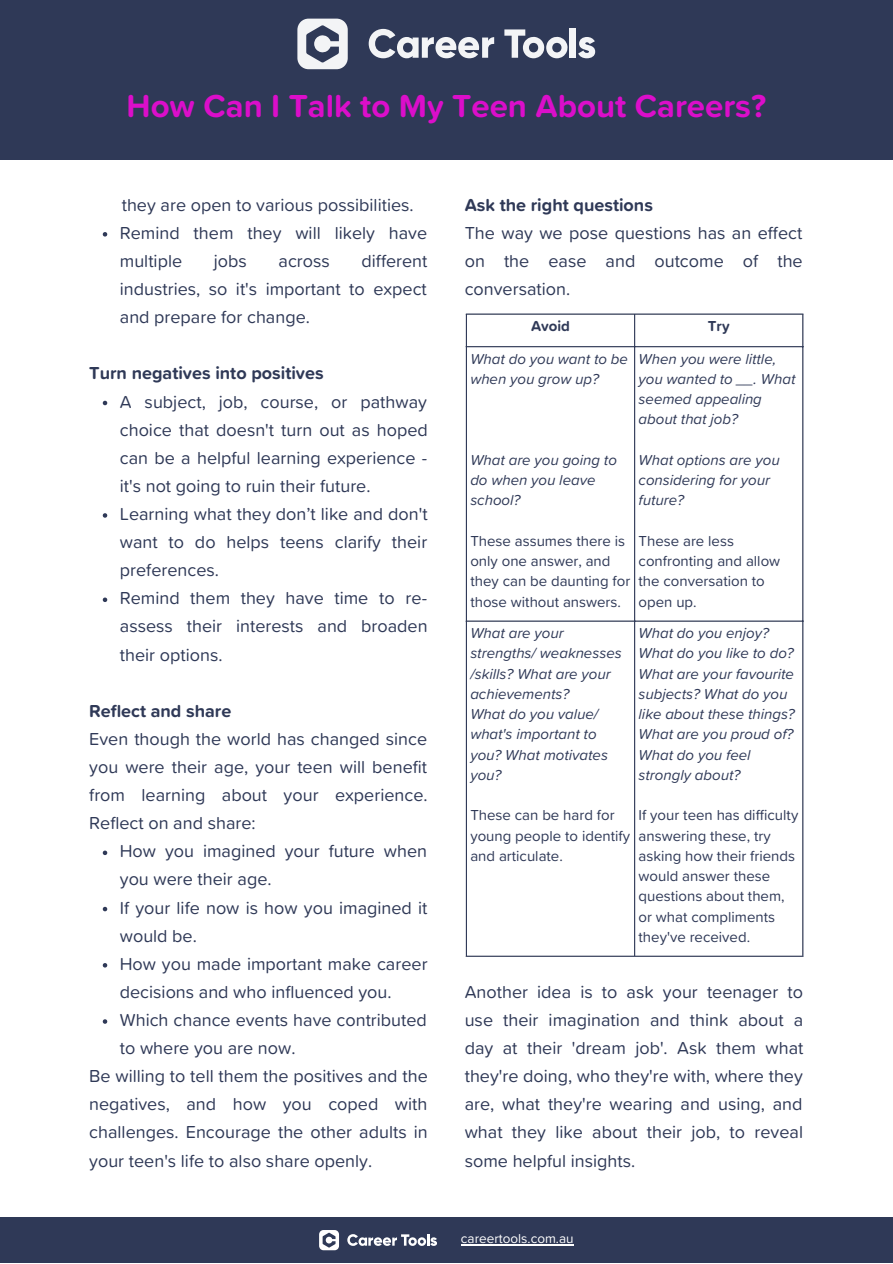
<style>
.page{position:relative;width:893px;height:1264px;background:#fff}
.page>*{position:absolute;margin:0;border:0;box-sizing:border-box;transform-origin:0 0}
.t1{font:700 33px "Proxima Soft";color:#db0eca}
.t2{font:18px/28px "Proxima Soft";color:#2f3957;text-align:justify}
.t3{font:700 18px "Proxima Soft";color:#2f3957}
.t4{font:italic 15px/20.2px "Proxima Soft";color:#2f3957}
.t5{font:15px/20.2px "Proxima Soft";color:#2f3957}
.t6{font:700 15px "Proxima Soft";color:#2f3957}
.t7{font:13.5px "Proxima Soft";color:#fff}
</style>
<div class="page">
<div style="left:0;top:0;width:892px;height:160px;background:#2f3957"></div>
<svg style="left:368px;top:29px;width:126px;height:29px"></svg>
<svg style="left:504px;top:29px;width:63px;height:29px"></svg>
<div style="left:569px;top:28px;width:6px;height:30px;background:#f3f4f6"></div>
<svg style="left:578px;top:37px;width:17px;height:21px"></svg>
<svg style="left:297px;top:19px;width:51px;height:50px"></svg>
<div style="left:0;top:1217px;width:892px;height:45px;background:#2f3957"></div>
<svg style="left:347px;top:1234px;width:90px;height:11px"></svg>
<svg style="left:319px;top:1230px;width:20px;height:20px"></svg>
<hr style="left:461px;top:1244px;width:112px;height:1px;background:#fff">
<svg style="left:103px;top:232px;width:4px;height:4px"></svg>
<svg style="left:103px;top:401px;width:4px;height:4px"></svg>
<svg style="left:103px;top:513px;width:4px;height:4px"></svg>
<svg style="left:103px;top:597px;width:4px;height:5px"></svg>
<svg style="left:103px;top:850px;width:4px;height:5px"></svg>
<svg style="left:103px;top:906px;width:4px;height:5px"></svg>
<svg style="left:103px;top:963px;width:4px;height:4px"></svg>
<svg style="left:103px;top:1019px;width:4px;height:4px"></svg>
<hr style="left:466px;top:314px;width:1px;height:641px;background:#2f3957">
<hr style="left:634px;top:314px;width:1px;height:641px;background:#2f3957">
<hr style="left:802px;top:314px;width:1px;height:641px;background:#2f3957">
<hr style="left:466px;top:313px;width:337px;height:1px;background:#2f3957">
<hr style="left:466px;top:346px;width:337px;height:1px;background:#2f3957">
<hr style="left:466px;top:620px;width:337px;height:1px;background:#2f3957">
<hr style="left:466px;top:955px;width:337px;height:1px;background:#2f3957">
<h1 class="t1" style="left:127px;top:91px;width:641px">How Can I Talk to My Teen About Careers?</h1>
<p class="t2" style="left:122px;top:191px;width:293px">they are open to various possibilities.</p>
<p class="t2" style="left:120px;top:219px;width:309px">Remind them they will likely have multiple</p>
<p class="t2" style="left:120px;top:248px;width:309px;text-indent:242px">different industries, so it's important to expect and prepare for change.</p>
<p class="t2" style="left:214px;top:248px;width:35px">jobs</p>
<p class="t2" style="left:278px;top:248px;width:53px">across</p>
<p class="t3" style="left:89px;top:365px;width:236px">Turn negatives into positives</p>
<p class="t2" style="left:120px;top:388px;width:309px;text-align:left">A subject, job, course, or pathway choice that doesn't turn out as hoped can be a helpful learning experience - it's not going to ruin their future.<br>Learning what they don’t like and don't want to do helps teens clarify their preferences.<br>Remind them they have time to re&shy;assess their interests and broaden their options.</p>
<p class="t3" style="left:89px;top:702px;width:143px">Reflect and share</p>
<p class="t2" style="left:89px;top:725px;width:340px">Even though the world has changed since you were their age, your teen will benefit from learning about your experience.<br>Reflect on and share:</p>
<p class="t2" style="left:120px;top:838px;width:309px;text-align:left">How you imagined your future when you were their age.<br>If your life now is how you imagined it would be.<br>How you made important make career decisions and who influenced you.<br>Which chance events have contributed to where you are now.</p>
<p class="t2" style="left:89px;top:1062px;width:340px">Be willing to tell them the positives and the negatives, and how you coped with challenges. Encourage the other adults in your teen's life to also share openly.</p>
<p class="t3" style="left:464px;top:196px;width:190px">Ask the right questions</p>
<p class="t2" style="left:464px;top:219px;width:339px">The way we pose questions has an effect on the ease and outcome of the conversation.</p>
<p class="t6" style="left:531px;top:319px;width:41px">Avoid</p>
<p class="t6" style="left:707px;top:319px;width:23px">Try</p>
<p class="t4" style="left:470px;top:349px;width:159px">What do you want to be when you grow up?</p>
<p class="t4" style="left:638px;top:349px;width:158px">When you were little, you wanted to __. What seemed appealing about that job?</p>
<p class="t4" style="left:638px;top:450px;width:142px">What options are you considering for your future?</p>
<p class="t5" style="left:638px;top:531px;width:143px">These are less confronting and allow the conversation to open up.</p>
<p class="t4" style="left:470px;top:450px;width:148px">What are you going to do when you leave school?</p>
<p class="t5" style="left:470px;top:531px;width:161px">These assumes there is only one answer, and they can be daunting for those without answers.</p>
<p class="t4" style="left:470px;top:623px;width:153px">What are your strengths/ weaknesses /skills? What are your achievements?<br>What do you value/ what's important to you? What motivates you?</p>
<p class="t5" style="left:470px;top:805px;width:161px">These can be hard for young people to identify and articulate.</p>
<p class="t4" style="left:638px;top:623px;width:158px">What do you enjoy?<br>What do you like to do?<br>What are your favourite subjects? What do you like about these things?<br>What are you proud of?<br>What do you feel strongly about?</p>
<p class="t5" style="left:638px;top:805px;width:161px">If your teen has difficulty answering these, try asking how their friends would answer these questions about them, or what compliments they've received.</p>
<p class="t2" style="left:464px;top:978px;width:340px">Another idea is to ask your teenager to use their imagination and think about a day at their 'dream job'. Ask them what they're doing, who they're with, where they are, what they're wearing and using, and what they like about their job, to reveal some helpful insights.</p>
<p class="t7" style="left:461px;top:1232px;width:114px">careertools.com.au</p>
</div>
